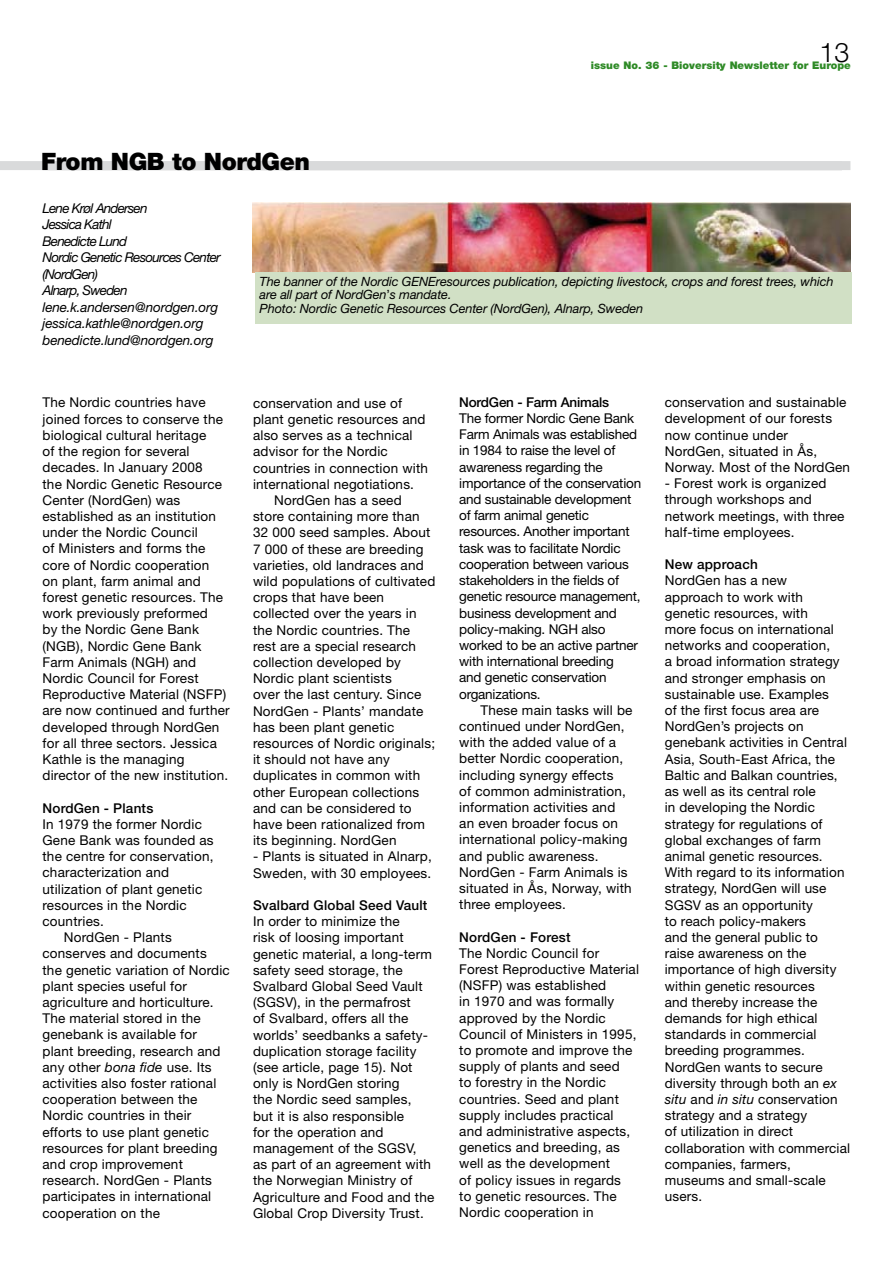
<style>
.page{position:relative;width:893px;height:1263px;background:#fff}
.page>*{position:absolute;margin:0;border:0;box-sizing:border-box;transform-origin:0 0}
.t1{font:300 27px "Helvetica Neue LT Std";color:#000}
.t2{font:900 24px "Helvetica Neue LT Std";letter-spacing:-.015em;color:#000}
.t3{font:13.5px/16.2px "Helvetica Neue LT Std";letter-spacing:.015em;color:#000}
.t4{font:13.5px/16.2px "Helvetica Neue LT Std";letter-spacing:-.015em;color:#000}
.t5{font:italic 13.5px/16.5px "Helvetica Neue LT Std";letter-spacing:-.06em;color:#000}
.t6{font:500 13.5px "Helvetica Neue LT Std";letter-spacing:.015em;color:#000}
.t7{font:500 13.5px "Helvetica Neue LT Std";letter-spacing:-.015em;color:#000}
.t8{font:italic 12.75px/13.5px "Helvetica Neue LT Std";letter-spacing:-.01em;color:#000}
.t9{font:900 10.5px "Helvetica Neue LT Std";color:#2e8a26}
.s1{font-style:normal}
.s2{font-style:italic}
</style>
<div class="page">
<div style="left:0;top:161px;width:850px;height:9px;background:#d9dadb"></div>
<img style="left:252px;top:202px;width:598px;height:70px">
<div style="left:255px;top:272px;width:596px;height:52px;background:#d1e0c5"></div>
<h1 class="t1" style="left:819px;top:36px;width:30px">13</h1>
<p class="t9" style="left:591px;top:59px;width:261px">issue No. 36 - Bioversity Newsletter for Europe</p>
<h2 class="t2" style="left:41px;top:147px;width:271px">From NGB to NordGen</h2>
<p class="t5" style="left:43px;top:199px;width:180px">Lene Krøl Andersen<br>Jessica Kathl<br>Benedicte Lund<br>Nordic Genetic Resources Center (NordGen)<br>Alnarp, Sweden lene.k.andersen@nordgen.org jessica.kathle@nordgen.org benedicte.lund@nordgen.org</p>
<p class="t8" style="left:260px;top:274px;width:575px">The banner of the Nordic GENEresources publication, depicting livestock, crops and forest trees, which are all part of NordGen<span class="s1">’</span>s mandate.<br>Photo: Nordic Genetic Resources Center (NordGen), Alnarp, Sweden</p>
<p class="t3" style="left:43px;top:394px;width:189px">The Nordic countries have joined forces to conserve the biological cultural heritage<br>of the region for several decades. In January 2008<br>the Nordic Genetic Resource<br>Center (NordGen) was established as an institution under the Nordic Council<br>of Ministers and forms the core of Nordic cooperation<br>on plant, farm animal and forest genetic resources. The work previously preformed<br>by the Nordic Gene Bank (NGB), Nordic Gene Bank<br>Farm Animals (NGH) and<br>Nordic Council for Forest<br>Reproductive Material (NSFP) are now continued and further developed through NordGen for all three sectors. Jessica<br>Kathle is the managing director of the new institution.</p>
<p class="t6" style="left:43px;top:800px;width:112px">NordGen - Plants</p>
<p class="t3" style="left:43px;top:816px;width:161px">In 1979 the former Nordic</p>
<p class="t3" style="left:43px;top:832px;width:173px">Gene Bank was founded as</p>
<p class="t3" style="left:43px;top:848px;width:172px">the centre for conservation,</p>
<p class="t3" style="left:43px;top:864px;width:128px">characterization and</p>
<p class="t3" style="left:43px;top:880px;width:161px">utilization of plant genetic</p>
<p class="t3" style="left:43px;top:897px;width:146px">resources in the Nordic</p>
<p class="t3" style="left:43px;top:913px;width:63px">countries.</p>
<p class="t3" style="left:64px;top:929px;width:110px">NordGen - Plants</p>
<p class="t3" style="left:43px;top:945px;width:166px">conserves and documents</p>
<p class="t3" style="left:43px;top:961px;width:189px">the genetic variation of Nordic</p>
<p class="t3" style="left:43px;top:978px;width:146px">plant species useful for</p>
<p class="t3" style="left:43px;top:994px;width:173px">agriculture and horticulture.</p>
<p class="t3" style="left:43px;top:1010px;width:160px">The material stored in the</p>
<p class="t3" style="left:43px;top:1026px;width:156px">genebank is available for</p>
<p class="t3" style="left:43px;top:1042px;width:180px">plant breeding, research and</p>
<p class="t3" style="left:43px;top:1059px;width:171px">any other <span class="s2">bona fide</span> use. Its</p>
<p class="t3" style="left:43px;top:1075px;width:175px">activities also foster rational</p>
<p class="t3" style="left:43px;top:1091px;width:156px">cooperation between the</p>
<p class="t3" style="left:43px;top:1107px;width:150px">Nordic countries in their</p>
<p class="t3" style="left:43px;top:1123px;width:168px">efforts to use plant genetic</p>
<p class="t3" style="left:43px;top:1140px;width:177px">resources for plant breeding</p>
<p class="t3" style="left:43px;top:1156px;width:142px">and crop improvement</p>
<p class="t3" style="left:43px;top:1172px;width:171px">research. NordGen - Plants</p>
<p class="t3" style="left:43px;top:1188px;width:170px">participates in international</p>
<p class="t3" style="left:43px;top:1204px;width:119px">cooperation on the</p>
<p class="t3" style="left:253px;top:395px;width:151px">conservation and use of</p>
<p class="t3" style="left:253px;top:411px;width:174px">plant genetic resources and</p>
<p class="t3" style="left:253px;top:427px;width:161px">also serves as a technical</p>
<p class="t3" style="left:253px;top:443px;width:136px">advisor for the Nordic</p>
<p class="t3" style="left:253px;top:459px;width:176px">countries in connection with</p>
<p class="t3" style="left:253px;top:476px;width:163px">international negotiations.</p>
<p class="t3" style="left:274px;top:492px;width:129px">NordGen has a seed</p>
<p class="t3" style="left:253px;top:508px;width:168px">store containing more than</p>
<p class="t3" style="left:253px;top:524px;width:179px">32 000 seed samples. About</p>
<p class="t3" style="left:253px;top:540px;width:172px">7 000 of these are breeding</p>
<p class="t3" style="left:253px;top:557px;width:172px">varieties, old landraces and</p>
<p class="t3" style="left:253px;top:573px;width:184px">wild populations of cultivated</p>
<p class="t3" style="left:253px;top:589px;width:133px">crops that have been</p>
<p class="t3" style="left:253px;top:605px;width:165px">collected over the years in</p>
<p class="t3" style="left:253px;top:621px;width:159px">the Nordic countries. The</p>
<p class="t3" style="left:253px;top:638px;width:165px">rest are a special research</p>
<p class="t3" style="left:253px;top:654px;width:149px">collection developed by</p>
<p class="t3" style="left:253px;top:670px;width:140px">Nordic plant scientists</p>
<p class="t3" style="left:253px;top:686px;width:170px">over the last century. Since</p>
<p class="t3" style="left:253px;top:702px;width:172px">NordGen - Plants’ mandate</p>
<p class="t3" style="left:253px;top:719px;width:143px">has been plant genetic</p>
<p class="t3" style="left:253px;top:735px;width:184px">resources of Nordic originals;</p>
<p class="t3" style="left:253px;top:751px;width:138px">it should not have any</p>
<p class="t3" style="left:253px;top:767px;width:169px">duplicates in common with</p>
<p class="t3" style="left:253px;top:783px;width:168px">other European collections</p>
<p class="t3" style="left:253px;top:800px;width:160px">and can be considered to</p>
<p class="t3" style="left:253px;top:816px;width:174px">have been rationalized from</p>
<p class="t3" style="left:253px;top:832px;width:145px">its beginning. NordGen</p>
<p class="t3" style="left:253px;top:848px;width:180px">- Plants is situated in Alnarp,<br>Sweden, with 30 employees.</p>
<p class="t6" style="left:253px;top:897px;width:176px">Svalbard Global Seed Vault</p>
<p class="t3" style="left:253px;top:913px;width:183px">In order to minimize the<br>risk of loosing important genetic material, a long-term safety seed storage, the<br>Svalbard Global Seed Vault (SGSV), in the permafrost<br>of Svalbard, offers all the worlds’ seedbanks a safety&shy;duplication storage facility (see article, page 15). Not only is NordGen storing<br>the Nordic seed samples, but it is also responsible<br>for the operation and management of the SGSV,<br>as part of an agreement with the Norwegian Ministry of<br>Agriculture and Food and the<br>Global Crop Diversity Trust.</p>
<p class="t7" style="left:459px;top:394px;width:151px">NordGen - Farm Animals</p>
<p class="t4" style="left:459px;top:410px;width:183px">The former Nordic Gene Bank<br>Farm Animals was established in 1984 to raise the level of awareness regarding the importance of the conservation and sustainable development of farm animal genetic resources. Another important task was to facilitate Nordic cooperation between various stakeholders in the fields of genetic resource management, business development and policy-making. NGH also worked to be an active partner with international breeding<br>and genetic conservation organizations.</p>
<p class="t3" style="left:459px;top:702px;width:175px;text-indent:21px">These main tasks will be continued under NordGen, with the added value of a better Nordic cooperation, including synergy effects<br>of common administration, information activities and an even broader focus on international policy-making and public awareness.<br>NordGen - Farm Animals is situated in Ås, Norway, with three employees.</p>
<p class="t6" style="left:459px;top:929px;width:113px">NordGen - Forest</p>
<p class="t3" style="left:459px;top:945px;width:181px">The Nordic Council for<br>Forest Reproductive Material (NSFP) was established<br>in 1970 and was formally approved by the Nordic<br>Council of Ministers in 1995, to promote and improve the supply of plants and seed<br>to forestry in the Nordic countries. Seed and plant supply includes practical and administrative aspects, genetics and breeding, as well as the development<br>of policy issues in regards<br>to genetic resources. The<br>Nordic cooperation in</p>
<p class="t3" style="left:665px;top:394px;width:187px">conservation and sustainable development of our forests now continue under<br>NordGen, situated in Ås,<br>Norway. Most of the NordGen</p>
<p class="t3" style="left:665px;top:475px;width:181px">- Forest work is organized through workshops and network meetings, with three half-time employees.</p>
<p class="t6" style="left:665px;top:556px;width:95px">New approach</p>
<p class="t3" style="left:665px;top:572px;width:187px">NordGen has a new<br>approach to work with genetic resources, with<br>more focus on international networks and cooperation,<br>a broad information strategy and stronger emphasis on sustainable use. Examples<br>of the first focus area are<br>NordGen’s projects on genebank activities in Central<br>Asia, South-East Africa, the<br>Baltic and Balkan countries, as well as its central role<br>in developing the Nordic strategy for regulations of global exchanges of farm animal genetic resources.<br>With regard to its information strategy, NordGen will use<br>SGSV as an opportunity<br>to reach policy-makers<br>and the general public to raise awareness on the importance of high diversity within genetic resources<br>and thereby increase the demands for high ethical standards in commercial breeding programmes.<br>NordGen wants to secure diversity through both an <span class="s2">ex situ</span> and <span class="s2">in situ</span> conservation strategy and a strategy<br>of utilization in direct collaboration with commercial companies, farmers, museums and small-scale users.</p>
</div>
